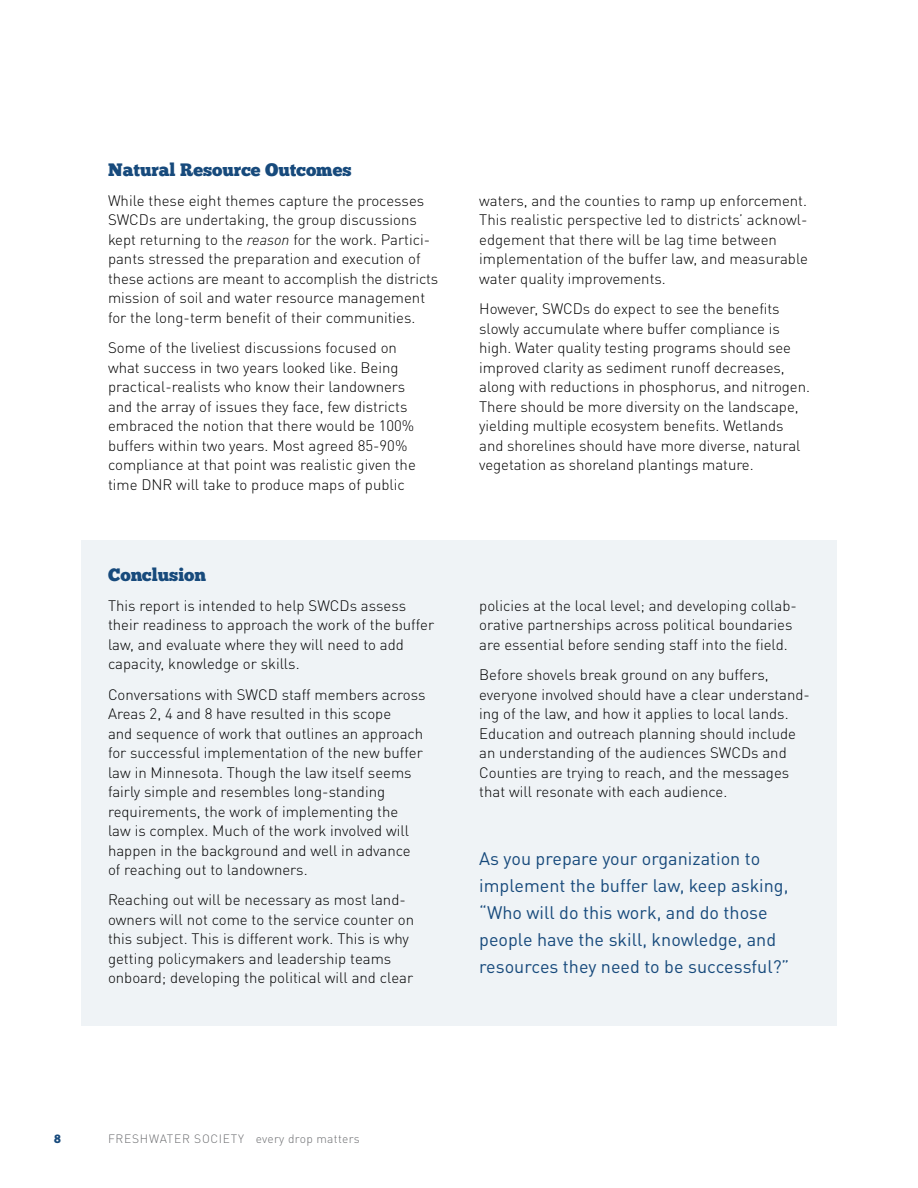
<style>
.page{position:relative;width:918px;height:1188px;background:#fff}
.page>*{position:absolute;margin:0;border:0;box-sizing:border-box;transform-origin:0 0}
.t1{font:18px/27px "DINOT";color:#174a7c}
.t2{font:18px "Chunk Five";color:#174a7c}
.t3{font:300 15px/19.5px "DINOT";color:#000}
.t4{font:300 12px "DINOT";letter-spacing:.06em;color:#6d6e71}
.t5{font:12px "Chunk Five";color:#174a7c}
.s1{font-style:italic}
</style>
<div class="page">
<div style="left:81px;top:540px;width:756px;height:486px;background:#eff3f6"></div>
<p class="t2" style="left:108px;top:158px;width:245px">Natural Resource Outcomes</p>
<p class="t3" style="left:108px;top:191px;width:332px">While these eight themes capture the processes SWCDs are undertaking, the group discussions kept returning to the <span class="s1">reason</span> for the work. Partici&shy;pants stressed the preparation and execution of these actions are meant to accomplish the districts mission of soil and water resource management for the long-term benefit of their communities.</p>
<p class="t3" style="left:108px;top:338px;width:309px">Some of the liveliest discussions focused on what success in two years looked like. Being practical-realists who know their landowners and the array of issues they face, few districts embraced the notion that there would be 100% buffers within two years. M ost agreed 85-90% compliance at that point was realistic given the time D NR will take to produce maps of public</p>
<p class="t2" style="left:108px;top:563px;width:100px">Conclusion</p>
<p class="t3" style="left:108px;top:596px;width:328px">This report is intended to help SWCDs assess their readiness to approach the work of the buffer law, and evaluate where they will need to add capacity, knowledge or skills.</p>
<p class="t3" style="left:108px;top:684px;width:319px">Conversations with SWCD staff members across Areas 2, 4 and 8 have resulted in this scope<br>and sequence of work that outlines an approach for successful implementation of the new buffer law in M innesota. Though the law itself seems fairly simple and resembles long-standing requirements, the work of implementing the<br>law is complex. M uch of the work involved will happen in the background and well in advance of reaching out to landowners.</p>
<p class="t3" style="left:108px;top:890px;width:308px">Reaching out will be necessary as most land&shy;owners will not come to the service counter on this subject. This is different work. This is why getting policymakers and leadership teams onboard; developing the political will and clear</p>
<p class="t3" style="left:479px;top:191px;width:330px">waters, and the counties to ramp up enforcement.<br>This realistic perspective led to districts’ acknowl&shy;edgement that there will be lag time between implementation of the buffer law, and measurable water quality improvements.</p>
<p class="t3" style="left:479px;top:299px;width:332px">H owever, SWCDs do expect to see the benefits slowly accumulate where buffer compliance is high. Water quality testing programs should see improved clarity as sediment runoff decreases, along with reductions in phosphorus, and nitrogen.<br>There should be more diversity on the landscape, yielding multiple ecosystem benefits. Wetlands and shorelines should have more diverse, natural vegetation as shoreland plantings mature.</p>
<p class="t3" style="left:479px;top:596px;width:319px">policies at the local level; and developing collab&shy;orative partnerships across political boundaries are essential before sending staff into the field.</p>
<p class="t3" style="left:479px;top:665px;width:332px">Before shovels break ground on any buffers, everyone involved should have a clear understand&shy;ing of the law, and how it applies to local lands.<br>Education and outreach planning should include an understanding of the audiences SWCDs and Counties are trying to reach, and the messages that will resonate with each audience.</p>
<p class="t1" style="left:479px;top:845px;width:312px">As you prepare your organization to implement the buffer law, keep asking, “Who will do this work, and do those people have the skill, knowledge, and resources they need to be successful?”</p>
<p class="t5" style="left:54px;top:1132px;width:8px">8</p>
<p class="t4" style="left:108px;top:1131px;width:253px">Freshwater Society every drop matters</p>
</div>
